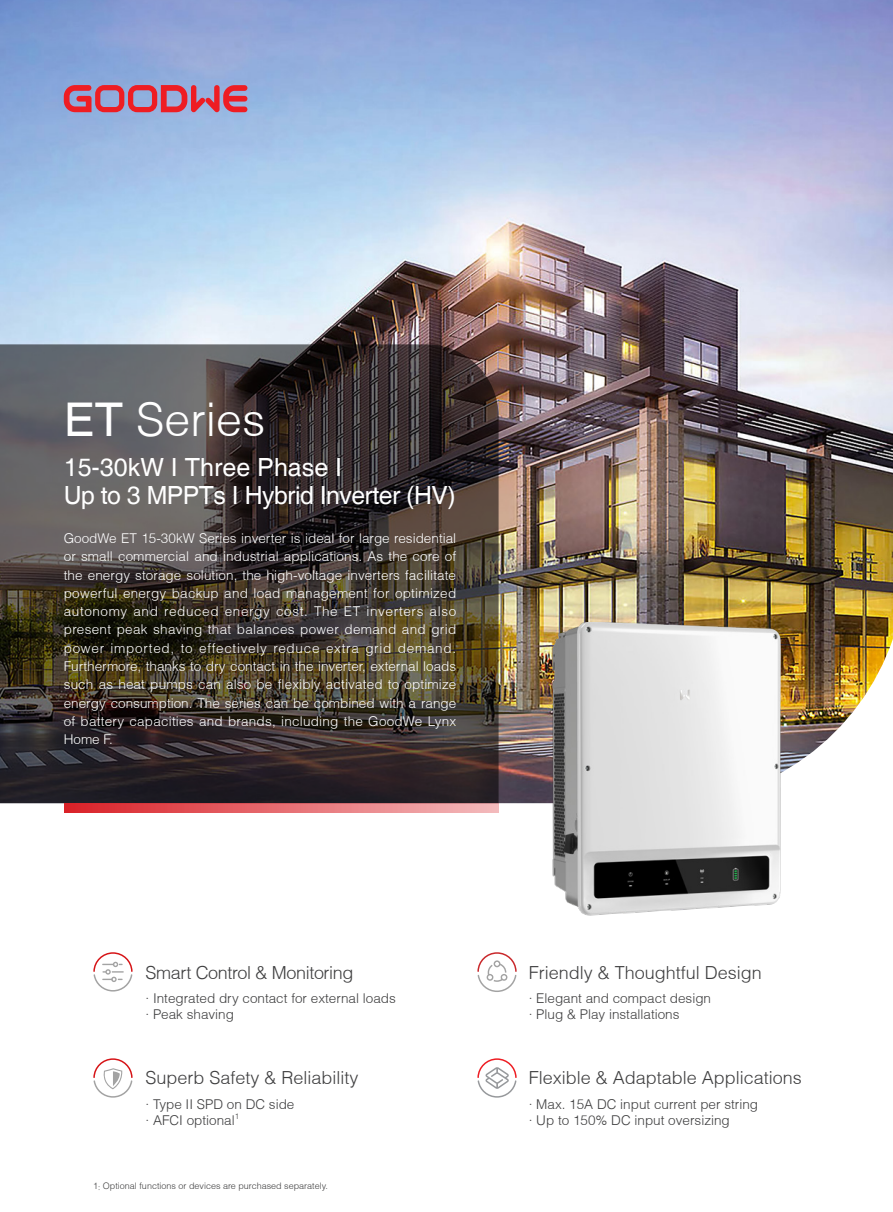
<style>
.page{position:relative;width:893px;height:1212px;background:#fff}
.page>*{position:absolute;margin:0;border:0;box-sizing:border-box;transform-origin:0 0}
.t1{font:300 46.5px "Helvetica";color:#fff}
.t2{font:25.05px/28.5px "Helvetica";letter-spacing:-.02em;color:#fff}
.t3{font:300 18px "Helvetica";color:#3e3e3f}
.t4{font:300 18px "Helvetica";letter-spacing:-.02em;color:#3e3e3f}
.t5{font:300 13.5px/18.3px "Helvetica";letter-spacing:.015em;color:#fff;text-align:justify}
.t6{font:300 13.5px "Helvetica";color:#3e3e3f}
.t7{font:300 9px "Helvetica";color:#3e3e3f}
.t8{font:300 7.8px "Helvetica";color:#3e3e3f}
.s1{font-weight:400}
.s2{font-family:"Adobe Song Std"}
</style>
<div class="page">
<img style="left:0;top:0;width:893px;height:803px">
<svg style="left:64px;top:85px;width:183px;height:27px;background:#c1637d"></svg>
<img style="left:538px;top:622px;width:266px;height:294px">
<svg style="left:0;top:344px;width:499px;height:459px;background:#423b36"></svg>
<svg style="left:64px;top:803px;width:435px;height:9px;background:#e46b6f"></svg>
<svg style="left:93px;top:952px;width:40px;height:40px"></svg>
<svg style="left:93px;top:1058px;width:40px;height:40px"></svg>
<svg style="left:477px;top:952px;width:40px;height:40px"></svg>
<svg style="left:477px;top:1058px;width:40px;height:40px"></svg>
<p class="t1" style="left:64px;top:390px;width:203px"><span class="s1">ET</span> Series</p>
<p class="t2" style="left:64px;top:454px;width:393px">15-30kW I Three Phase I<br>Up to 3 MPPTs I Hybrid Inverter (HV)</p>
<p class="t5" style="left:64px;top:529px;width:394px">GoodWe ET 15-30kW Series inverter is ideal for large residential or small commercial and industrial applications. As the core of the energy storage solution, the high-voltage inverters facilitate powerful energy backup and load management for optimized autonomy and reduced energy cost. The ET inverters also present peak shaving that balances power demand and grid power imported, to effectively reduce extra grid demand.<br>Furthermore, thanks to dry contact in the inverter, external loads such as heat pumps can also be flexibly activated to optimize energy consumption. The series can be combined with a range of battery capacities and brands, including the GoodWe Lynx Home F.</p>
<p class="t4" style="left:146px;top:961px;width:210px">Smart Control &amp; Monitoring</p>
<p class="t6" style="left:146px;top:990px;width:252px">· Integrated dry contact for external loads</p>
<p class="t6" style="left:146px;top:1006px;width:90px">· Peak shaving</p>
<p class="t3" style="left:529px;top:961px;width:235px">Friendly &amp; Thoughtful Design</p>
<p class="t6" style="left:529px;top:990px;width:184px">· Elegant and compact design</p>
<p class="t6" style="left:529px;top:1006px;width:152px">· Plug &amp; Play installations</p>
<p class="t3" style="left:146px;top:1067px;width:215px">Superb Safety &amp; Reliability</p>
<p class="t3" style="left:529px;top:1067px;width:275px">Flexible &amp; Adaptable Applications</p>
<p class="t6" style="left:146px;top:1095px;width:150px">· Type II SPD on DC side</p>
<p class="t6" style="left:146px;top:1112px;width:91px">· AFCI optional</p>
<p class="t8" style="left:235px;top:1111px;width:6px">1</p>
<p class="t6" style="left:529px;top:1095px;width:231px">· Max. 15A DC input current per string</p>
<p class="t6" style="left:529px;top:1112px;width:203px">· Up to 150% DC input oversizing</p>
<p class="t7" style="left:93px;top:1180px;width:236px">1<span class="s2">:</span> Optional functions or devices are purchased separately.</p>
</div>
